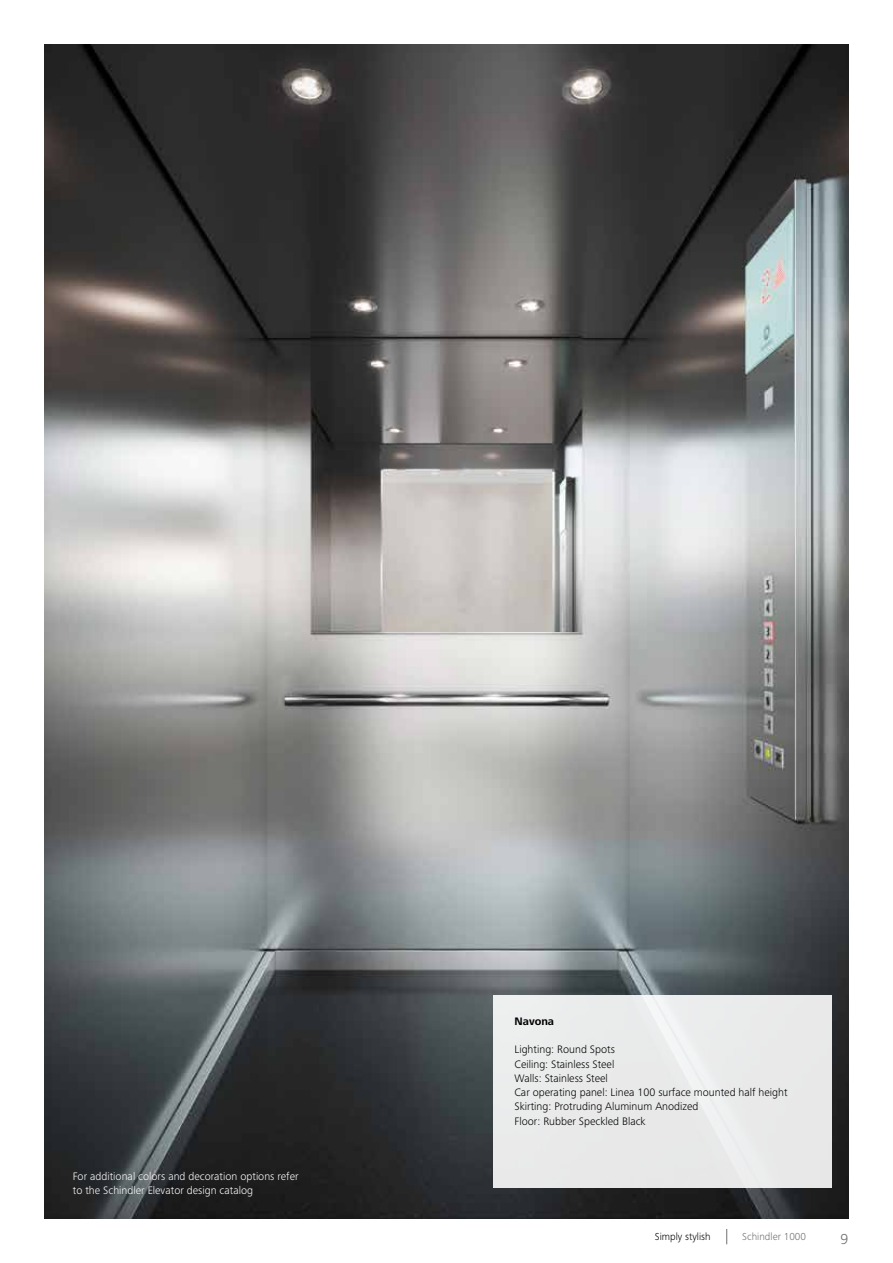
<style>
.page{position:relative;width:893px;height:1263px;background:#fff}
.page>*{position:absolute;margin:0;border:0;box-sizing:border-box;transform-origin:0 0}
.t1{font:300 15px "Frutiger Next LTW1 G";color:#6f7070}
.t2{font:300 11.25px/14.2px "Frutiger Next LTW1 G";color:#000}
.t3{font:300 11.25px/14.2px "Frutiger Next LTW1 G";color:#fff}
.t4{font:700 11.25px "Frutiger Next LTW1 G";color:#000}
.t5{font:300 10.5px "Frutiger Next LTW1 G";color:#000}
.t6{font:300 10.5px "Frutiger Next LTW1 G";color:#6f7070}
</style>
<div class="page">
<img style="left:45px;top:45px;width:803px;height:1173px">
<div style="left:493px;top:995px;width:339px;height:192px;background:#e9eaea"></div>
<svg style="left:726px;top:1229px;width:1px;height:15px"></svg>
<p class="t3" style="left:73px;top:1169px;width:227px">For additional colors and decoration options refer to the Schindler Elevator design catalog</p>
<p class="t4" style="left:514px;top:1015px;width:41px">Navona</p>
<p class="t2" style="left:514px;top:1042px;width:275px">Lighting: Round Spots<br>Ceiling: Stainless Steel<br>Walls: Stainless Steel<br>Car operating panel: Linea 100 surface mounted half height Skirting: Protruding Aluminum Anodized<br>Floor: Rubber Speckled Black</p>
<p class="t5" style="left:655px;top:1231px;width:57px">Simply stylish</p>
<p class="t6" style="left:742px;top:1231px;width:65px">Schindler 1000</p>
<p class="t1" style="left:840px;top:1230px;width:9px">9</p>
</div>
